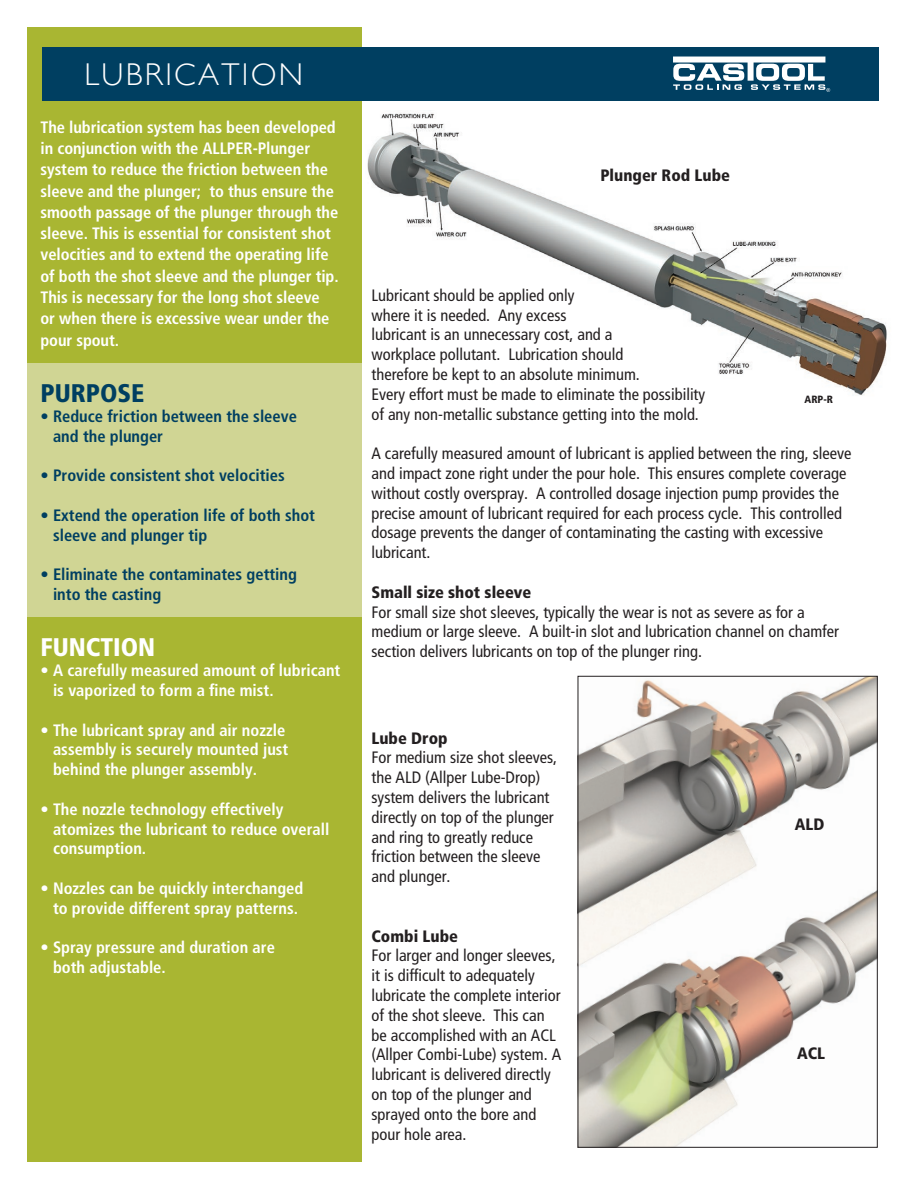
<style>
.page{position:relative;width:918px;height:1188px;background:#fff}
.page>*{position:absolute;margin:0;border:0;box-sizing:border-box;transform-origin:0 0}
.t1{font:300 31.5px "Gill Sans";letter-spacing:.075em;color:#fff}
.t2{font:900 condensed 25.5px "Frutiger";color:#fff}
.t3{font:900 condensed 25.5px "Frutiger";color:#003f61}
.t4{font:condensed 16.5px/19.8px "Frutiger";color:#231f20}
.t5{font:700 condensed 16.5px/21.3px "Frutiger";letter-spacing:-.005em;color:#fff}
.t6{font:700 condensed 16.5px/19.8px "Frutiger";color:#003f61}
.t7{font:900 condensed 16.5px "Frutiger";color:#231f20}
.t8{font:900 condensed 10.5px "Frutiger";color:#231f20}
</style>
<div class="page">
<div style="left:27px;top:27px;width:334px;height:1134px;background:#a9b632"></div>
<div style="left:42px;top:47px;width:836px;height:54px;background:#003f61"></div>
<svg style="left:673px;top:57px;width:157px;height:35px"></svg>
<div style="left:27px;top:363px;width:334px;height:253px;background:#d0d594"></div>
<img style="left:367px;top:113px;width:520px;height:283px">
<img style="left:580px;top:678px;width:296px;height:468px">
<div style="left:578px;top:676px;width:300px;height:472px;border:1px solid #231f20"></div>
<p class="t1" style="left:84px;top:50px;width:220px">LUBRICATION</p>
<p class="t5" style="left:40px;top:116px;width:300px">The lubrication system has been developed in conjunction with the ALLPER-Plunger system to reduce the friction between the sleeve and the plunger; to thus ensure the smooth passage of the plunger through the sleeve. This is essential for consistent shot velocities and to extend the operating life of both the shot sleeve and the plunger tip.<br>This is necessary for the long shot sleeve<br>or when there is excessive wear under the pour spout.</p>
<p class="t3" style="left:40px;top:378px;width:105px">PURPOSE</p>
<p class="t6" style="left:53px;top:406px;width:245px;text-indent:-13px">• Reduce friction between the sleeve and the plunger</p>
<p class="t6" style="left:40px;top:466px;width:246px">• Provide consistent shot velocities</p>
<p class="t6" style="left:53px;top:505px;width:264px;text-indent:-13px">• Extend the operation life of both shot sleeve and plunger tip</p>
<p class="t6" style="left:53px;top:565px;width:245px;text-indent:-13px">• Eliminate the contaminates getting into the casting</p>
<p class="t2" style="left:40px;top:632px;width:116px">FUNCTION</p>
<p class="t5" style="left:53px;top:661px;width:289px;line-height:19.8px;text-indent:-13px">• A carefully measured amount of lubricant is vaporized to form a fine mist.</p>
<p class="t5" style="left:53px;top:720px;width:237px;line-height:19.8px;text-indent:-13px">• The lubricant spray and air nozzle assembly is securely mounted just behind the plunger assembly.</p>
<p class="t5" style="left:53px;top:799px;width:278px;line-height:19.8px;text-indent:-13px">• The nozzle technology effectively atomizes the lubricant to reduce overall consumption.</p>
<p class="t5" style="left:40px;top:878px;width:264px;line-height:19.8px;text-align:center">• Nozzles can be quickly interchanged to provide different spray patterns.</p>
<p class="t5" style="left:53px;top:938px;width:223px;line-height:19.8px;text-indent:-13px">• Spray pressure and duration are both adjustable.</p>
<p class="t7" style="left:600px;top:165px;width:131px">Plunger Rod Lube</p>
<p class="t4" style="left:372px;top:285px;width:205px">Lubricant should be applied only</p>
<p class="t4" style="left:372px;top:305px;width:197px">where it is needed. Any excess</p>
<p class="t4" style="left:372px;top:325px;width:242px">lubricant is an unnecessary cost, and a</p>
<p class="t4" style="left:372px;top:345px;width:254px">workplace pollutant. Lubrication should</p>
<p class="t4" style="left:372px;top:364px;width:270px">therefore be kept to an absolute minimum.</p>
<p class="t4" style="left:372px;top:384px;width:335px">Every effort must be made to eliminate the possibility</p>
<p class="t4" style="left:372px;top:404px;width:329px">of any non-metallic substance getting into the mold.</p>
<p class="t4" style="left:372px;top:444px;width:482px">A carefully measured amount of lubricant is applied between the ring, sleeve and impact zone right under the pour hole. This ensures complete coverage without costly overspray. A controlled dosage injection pump provides the precise amount of lubricant required for each process cycle. This controlled dosage prevents the danger of contaminating the casting with excessive</p>
<p class="t4" style="left:372px;top:543px;width:60px">lubricant.</p>
<p class="t7" style="left:372px;top:582px;width:161px">Small size shot sleeve</p>
<p class="t4" style="left:372px;top:602px;width:469px">For small size shot sleeves, typically the wear is not as severe as for a medium or large sleeve. A built-in slot and lubrication channel on chamfer section delivers lubricants on top of the plunger ring.</p>
<p class="t8" style="left:805px;top:393px;width:30px">ARP-R</p>
<p class="t7" style="left:372px;top:728px;width:78px">Lube Drop</p>
<p class="t4" style="left:372px;top:748px;width:187px">For medium size shot sleeves, the ALD (Allper Lube-Drop) system delivers the lubricant directly on top of the plunger and ring to greatly reduce friction between the sleeve and plunger.</p>
<p class="t7" style="left:372px;top:926px;width:88px">Combi Lube</p>
<p class="t4" style="left:372px;top:946px;width:186px">For larger and longer sleeves,</p>
<p class="t4" style="left:372px;top:966px;width:165px">it is difficult to adequately</p>
<p class="t4" style="left:372px;top:985px;width:191px">lubricate the complete interior of the shot sleeve. This can</p>
<p class="t4" style="left:372px;top:1025px;width:191px">be accomplished with an ACL (Allper Combi-Lube) system. A lubricant is delivered directly on top of the plunger and sprayed onto the bore and</p>
<p class="t4" style="left:372px;top:1124px;width:96px">pour hole area.</p>
<p class="t7" style="left:795px;top:814px;width:31px">ALD</p>
<p class="t7" style="left:797px;top:1043px;width:30px">ACL</p>
</div>
